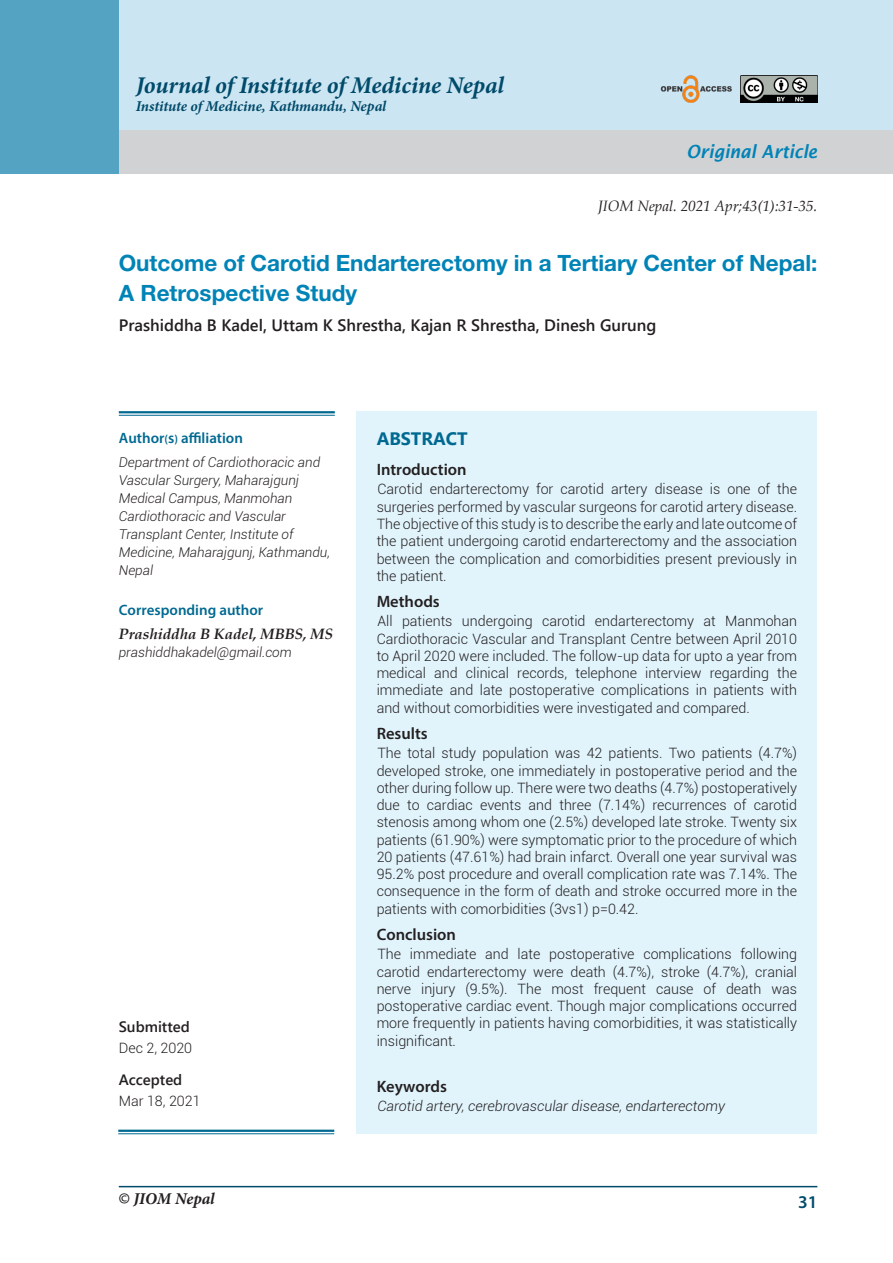
<style>
.page{position:relative;width:893px;height:1263px;background:#fff}
.page>*{position:absolute;margin:0;border:0;box-sizing:border-box;transform-origin:0 0}
.t1{font:italic 700 24px "Minion Pro";letter-spacing:-.005em;color:#004a6a}
.t2{font:700 22.5px/30px "Helvetica Neue";color:#0083b6}
.t3{font:italic 600 18.15px "Lucida Sans";color:#0083b6;scale:.91 1}
.t4{font:700 18px "Segoe UI";color:#006991}
.t5{font:600 18px "Myriad Pro";color:#004b6c}
.t6{font:600 16.5px "Segoe UI";color:#231f20}
.t7{font:600 16.5px "Myriad Pro";color:#231f20}
.t8{font:italic 700 16.5px "Minion Pro";letter-spacing:-.01em;color:#231f20}
.t9{font:600 15px "Myriad Pro";color:#006991}
.t10{font:italic 700 15px "Minion Pro";letter-spacing:-.005em;color:#004a6a}
.t11{font:italic 15px "Book Antiqua";color:#231f20}
.t12{font:italic 700 15px "Book Antiqua";color:#231f20}
.t13{font:600 15px "Segoe UI";color:#231f20}
.t14{font:300 14.25px/17.2px "Roboto";color:#231f20;text-align:justify}
.t15{font:italic 300 14.25px "Roboto";color:#231f20}
.t16{font:italic 300 13.5px/18px "Roboto";color:#231f20}
.s1{font-size:12px}
.s2{font-family:"Myriad Pro";font-weight:600;font-style:normal}
</style>
<div class="page">
<hr style="left:119px;top:1186px;width:698px;height:1px;background:#004b6c">
<div style="left:0;top:0;width:893px;height:135px;background:#cce5f2"></div>
<div style="left:356px;top:411px;width:461px;height:723px;background:#e1f4fc"></div>
<div style="left:0;top:130px;width:893px;height:43px;background:#d1d2d4"></div>
<hr style="left:119px;top:411px;width:216px;height:2px;background:#006991">
<hr style="left:119px;top:415px;width:216px;height:1px;background:#006991">
<hr style="left:118px;top:1130px;width:216px;height:2px;background:#006991">
<hr style="left:118px;top:1133px;width:216px;height:1px;background:#006991">
<div style="left:0;top:0;width:119px;height:173px;background:#55a3c2"></div>
<img style="left:740px;top:76px;width:77px;height:27px">
<img style="left:660px;top:76px;width:72px;height:27px">
<p class="t1" style="left:136px;top:68px;width:370px">Journal of Institute of Medicine Nepal</p>
<p class="t10" style="left:136px;top:96px;width:252px">Institute of Medicine, Kathmandu, Nepal</p>
<p class="t3" style="left:686px;top:141px;width:145px">Original Article</p>
<p class="t11" style="left:598px;top:195px;width:221px">JIOM Nepal. 2021 Apr;43(1):31-35.</p>
<p class="t2" style="left:119px;top:247px;width:700px">Outcome of Carotid Endarterectomy in a Tertiary Center of Nepal:<br>A Retrospective Study</p>
<p class="t6" style="left:119px;top:310px;width:539px">Prashiddha B Kadel, Uttam K Shrestha, Kajan R Shrestha, Dinesh Gurung</p>
<p class="t9" style="left:119px;top:428px;width:126px">Author<span class="s1">(</span>s<span class="s1">)</span> affiliation</p>
<p class="t16" style="left:119px;top:453px;width:213px">Department of Cardiothoracic and<br>Vascular Surgery, Maharajgunj<br>Medical Campus, Manmohan<br>Cardiothoracic and Vascular<br>Transplant Center, Institute of<br>Medicine, Maharajgunj, Kathmandu,<br>Nepal</p>
<p class="t9" style="left:119px;top:600px;width:146px">Corresponding author</p>
<p class="t12" style="left:119px;top:623px;width:216px">Prashiddha B Kadel, MBBS, MS</p>
<p class="t16" style="left:119px;top:643px;width:174px">prashiddhakadel@gmail.com</p>
<p class="t13" style="left:119px;top:1012px;width:72px">Submitted</p>
<p class="t14" style="left:119px;top:1039px;width:75px">Dec 2, 2020</p>
<p class="t13" style="left:119px;top:1065px;width:65px">Accepted</p>
<p class="t14" style="left:119px;top:1092px;width:83px">Mar 18, 2021</p>
<p class="t8" style="left:119px;top:1187px;width:97px"><span class="s2">©</span> JIOM Nepal</p>
<p class="t4" style="left:377px;top:421px;width:93px">ABSTRACT</p>
<p class="t7" style="left:377px;top:459px;width:92px">Introduction</p>
<p class="t14" style="left:377px;top:480px;width:422px">Carotid endarterectomy for carotid artery disease is one of the surgeries performed by vascular surgeons for carotid artery disease.<br>The objective of this study is to describe the early and late outcome of the patient undergoing carotid endarterectomy and the association between the complication and comorbidities present previously in the patient.</p>
<p class="t7" style="left:377px;top:591px;width:65px">Methods</p>
<p class="t14" style="left:377px;top:612px;width:422px">All patients undergoing carotid endarterectomy at Manmohan Cardiothoracic Vascular and Transplant Centre between April 2010 to April 2020 were included. The follow-up data for upto a year from medical and clinical records, telephone interview regarding the immediate and late postoperative complications in patients with and without comorbidities were investigated and compared.</p>
<p class="t7" style="left:377px;top:723px;width:53px">Results</p>
<p class="t14" style="left:377px;top:744px;width:422px">The total study population was 42 patients. Two patients (4.7%) developed stroke, one immediately in postoperative period and the other during follow up. There were two deaths (4.7%) postoperatively due to cardiac events and three (7.14%) recurrences of carotid stenosis among whom one (2.5%) developed late stroke. Twenty six patients (61.90%) were symptomatic prior to the procedure of which 20 patients (47.61%) had brain infarct. Overall one year survival was 95.2% post procedure and overall complication rate was 7.14%. The consequence in the form of death and stroke occurred more in the patients with comorbidities (3vs1) p=0.42.</p>
<p class="t7" style="left:377px;top:924px;width:81px">Conclusion</p>
<p class="t14" style="left:377px;top:945px;width:422px">The immediate and late postoperative complications following carotid endarterectomy were death (4.7%), stroke (4.7%), cranial nerve injury (9.5%). The most frequent cause of death was postoperative cardiac event. Though major complications occurred more frequently in patients having comorbidities, it was statistically insignificant.</p>
<p class="t7" style="left:377px;top:1076px;width:72px">Keywords</p>
<p class="t15" style="left:377px;top:1096px;width:349px">Carotid artery, cerebrovascular disease, endarterectomy</p>
<p class="t5" style="left:798px;top:1190px;width:21px">31</p>
</div>
